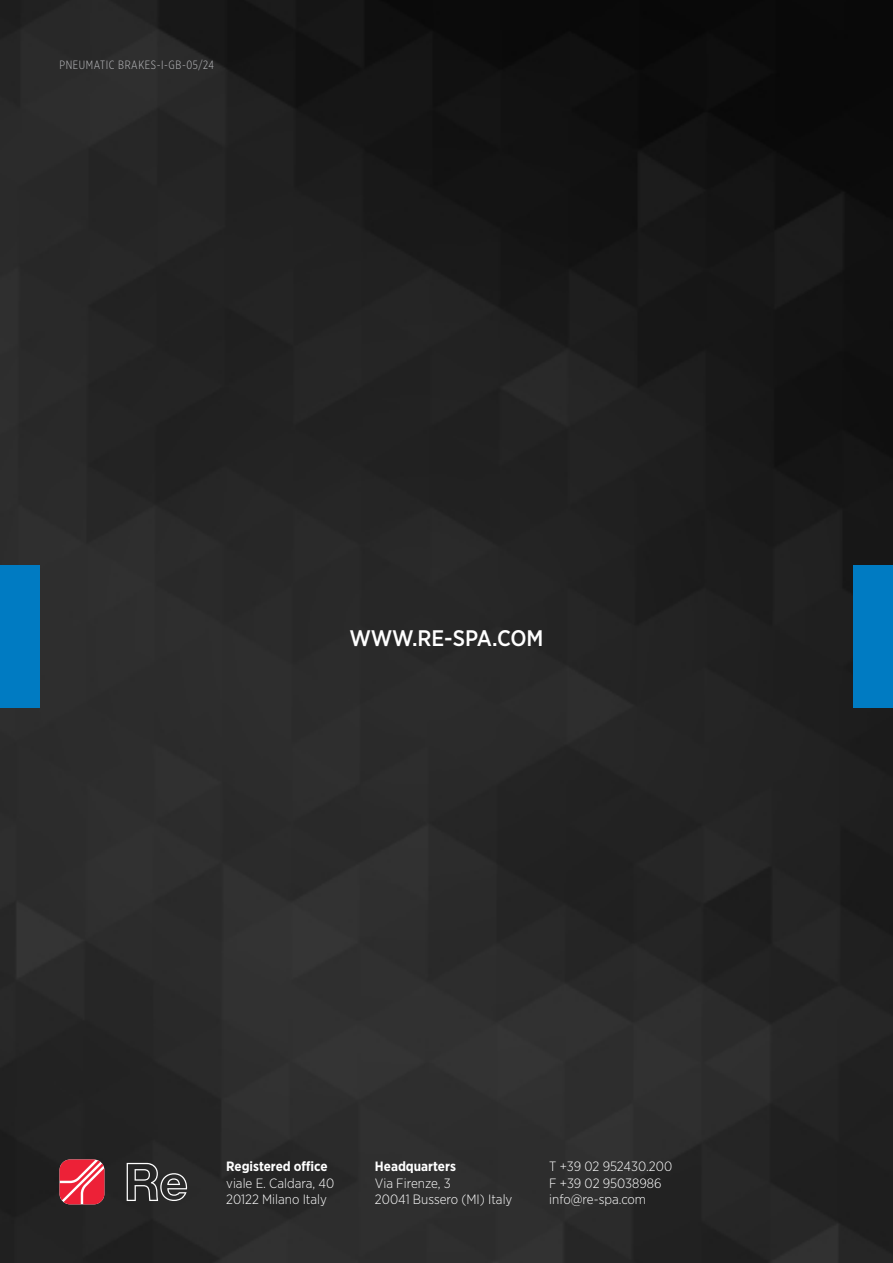
<style>
.page{position:relative;width:893px;height:1263px;background:#fff}
.page>*{position:absolute;margin:0;border:0;box-sizing:border-box;transform-origin:0 0}
.testo{font:500 22.5px "Gotham Narrow";letter-spacing:-.01em;color:#fff}
.testo-2{font:300 13.5px "Gotham Narrow";color:#fff}
.testo-3{font:700 13.5px "Gotham Narrow";color:#fff}
.Titolo_Italiano_2{font:300 12px "Gotham X Narrow";letter-spacing:.05em;color:#bcbdc0}
</style>
<div class="page">
<img style="left:0;top:0;width:893px;height:1263px">
<div style="left:854px;top:565px;width:39px;height:143px;background:#007bc2"></div>
<div style="left:0;top:565px;width:39px;height:143px;background:#007bc2"></div>
<svg style="left:60px;top:1159px;width:44px;height:45px;background:#e7495a"></svg>
<svg style="left:127px;top:1163px;width:60px;height:38px;background:#4f4f4f"></svg>
<p class="Titolo_Italiano_2" style="left:60px;top:58px;width:156px">PNEUMATIC BRAKES-I-GB-05/24</p>
<p class="testo" style="left:349px;top:623px;width:196px">WWW.RE-SPA.COM</p>
<p class="testo-3" style="left:226px;top:1158px;width:103px">Registered office</p>
<p class="testo-2" style="left:226px;top:1175px;width:110px">viale E. Caldara, 40</p>
<p class="testo-2" style="left:226px;top:1191px;width:102px">20122 Milano Italy</p>
<p class="testo-3" style="left:375px;top:1158px;width:83px">Headquarters</p>
<p class="testo-2" style="left:375px;top:1175px;width:77px">Via Firenze, 3</p>
<p class="testo-2" style="left:375px;top:1191px;width:139px">20041 Bussero (MI) Italy</p>
<p class="testo-2" style="left:549px;top:1158px;width:124px">T +39 02 952430.200</p>
<p class="testo-2" style="left:549px;top:1175px;width:114px">F +39 02 95038986</p>
<p class="testo-2" style="left:549px;top:1191px;width:98px">info@re-spa.com</p>
</div>
